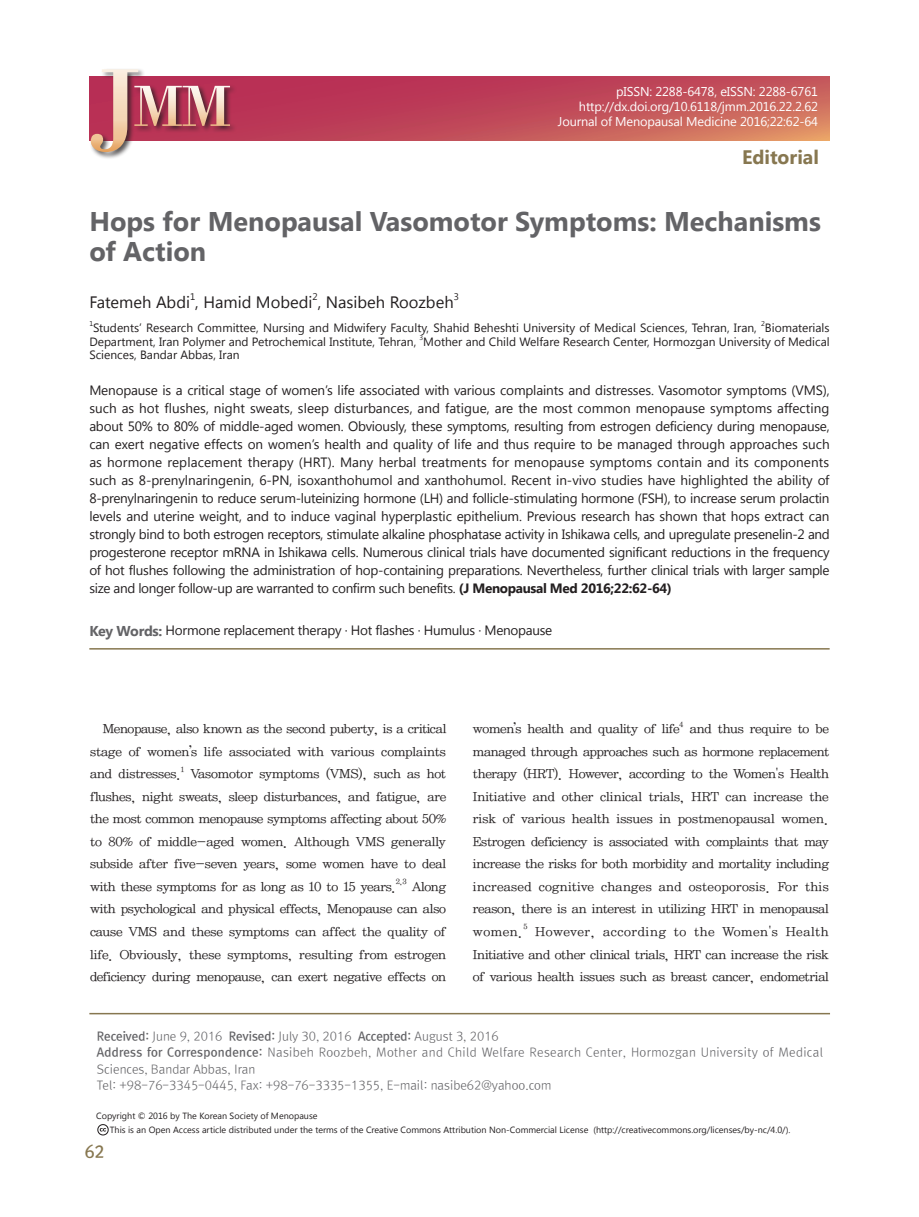
<style>
.page{position:relative;width:919px;height:1217px;background:#fff}
.page>*{position:absolute;margin:0;border:0;box-sizing:border-box;transform-origin:0 0}
.t1{font:60px "Bodoni BT";color:#fff}
.t2{font:700 27px/30px "Segoe UI";color:#636366}
.t3{font:700 19.5px "Segoe UI";color:#877750}
.t4{font:16.5px "Segoe UI";color:#231f20}
.t5{font:16.5px "Rix M Go B";color:#877750}
.t6{font:14.25px/22.5px "YDIY Mj O130 KS Cpc EUC H";letter-spacing:-.1em;color:#231f20;text-align:justify;scale:1.05 1}
.t7{font:13.5px/18px "Segoe UI";letter-spacing:-.025em;color:#231f20;text-align:justify}
.t8{font:12.75px/15px "Segoe UI";letter-spacing:-.01em;color:#fff;text-align:right}
.t9{font:12px "Segoe UI";color:#231f20}
.t10{font:12px/16.5px "Rix M Go L";color:#636366}
.t11{font:9.6px "Segoe UI";color:#231f20}
.t12{font:9px/14.4px "Segoe UI";color:#231f20}
.t13{font:8.25px "YDIY Mj O130 KS Cpc EUC H";color:#231f20;scale:1.05 1}
.t14{font:7.05px "Segoe UI";color:#231f20}
.s1{font-size:109.5px}
.s2{font-weight:700}
.s3{font-weight:700;font-size:14.25px;color:#636366}
.s4{font-family:"Rix M Go B"}
</style>
<div class="page">
<hr style="left:89px;top:1012px;width:741px;height:2px;background:#877750">
<svg style="left:237px;top:77px;width:592px;height:63px;background:#c14c59"></svg>
<div style="left:89px;top:68px;width:148px;height:91px;background:#231f20;opacity:.75"></div>
<svg style="left:97px;top:1124px;width:12px;height:12px"></svg>
<hr style="left:89px;top:648px;width:740px;height:1px;background:#877750">
<h1 class="t1" style="left:89px;top:68px;width:144px"><span class="s1">J</span> MM</h1>
<p class="t8" style="left:579px;top:84px;width:240px">pISSN: 2288-6478, eISSN: 2288-6761 http://dx.doi.org/10.6118/jmm.2016.22.2.62</p>
<p class="t8" style="left:558px;top:114px;width:261px">Journal of Menopausal Medicine 2016;22:62-64</p>
<h3 class="t3" style="left:742px;top:143px;width:78px">Editorial</h3>
<h2 class="t2" style="left:89px;top:205px;width:733px">Hops for Menopausal Vasomotor Symptoms: Mechanisms of Action</h2>
<p class="t4" style="left:89px;top:290px;width:366px">Fatemeh Abdi , Hamid Mobedi , Nasibeh Roozbeh</p>
<p class="t11" style="left:190px;top:290px;width:7px">1</p>
<p class="t11" style="left:312px;top:290px;width:7px">2</p>
<p class="t11" style="left:453px;top:290px;width:7px">3</p>
<p class="t14" style="left:89px;top:319px;width:5px">1</p>
<p class="t9" style="left:93px;top:319px;width:665px">Students’ Research Committee, Nursing and Midwifery Faculty, Shahid Beheshti University of Medical Sciences, Tehran, Iran,</p>
<p class="t14" style="left:761px;top:319px;width:5px">2</p>
<p class="t9" style="left:764px;top:319px;width:66px">Biomaterials</p>
<p class="t9" style="left:89px;top:333px;width:328px">Department, Iran Polymer and Petrochemical Institute, Tehran,</p>
<p class="t14" style="left:419px;top:332px;width:5px">3</p>
<p class="t9" style="left:423px;top:333px;width:408px">Mother and Child Welfare Research Center, Hormozgan University of Medical</p>
<p class="t9" style="left:89px;top:346px;width:152px">Sciences, Bandar Abbas, Iran</p>
<p class="t7" style="left:89px;top:380px;width:742px">Menopause is a critical stage of women’s life associated with various complaints and distresses. Vasomotor symptoms (VMS), such as hot flushes, night sweats, sleep disturbances, and fatigue, are the most common menopause symptoms affecting about 50% to 80% of middle-aged women. Obviously, these symptoms, resulting from estrogen deficiency during menopause, can exert negative effects on women’s health and quality of life and thus require to be managed through approaches such as hormone replacement therapy (HRT). Many herbal treatments for menopause symptoms contain and its components such as 8-prenylnaringenin, 6-PN, isoxanthohumol and xanthohumol. Recent in-vivo studies have highlighted the ability of 8-prenylnaringenin to reduce serum-luteinizing hormone (LH) and follicle-stimulating hormone (FSH), to increase serum prolactin levels and uterine weight, and to induce vaginal hyperplastic epithelium. Previous research has shown that hops extract can strongly bind to both estrogen receptors, stimulate alkaline phosphatase activity in Ishikawa cells, and upregulate presenelin-2 and progesterone receptor mRNA in Ishikawa cells. Numerous clinical trials have documented significant reductions in the frequency of hot flushes following the administration of hop-containing preparations. Nevertheless, further clinical trials with larger sample size and longer follow-up are warranted to confirm such benefits. <span class="s2">(J Menopausal Med 2016;22:62-64)</span></p>
<p class="t7" style="left:89px;top:621px;width:464px"><span class="s3">Key Words:</span> Hormone replacement therapy · Hot flashes · Humulus · Menopause</p>
<p class="t6" style="left:89px;top:718px;width:342px;text-indent:13px">Menopause, also known as the second puberty, is a critical stage of women’s life associated with various complaints and distresses.</p>
<p class="t13" style="left:180px;top:765px;width:5px">1</p>
<p class="t6" style="left:89px;top:763px;width:342px;text-indent:101px">Vasomotor symptoms (VMS), such as hot flushes, night sweats, sleep disturbances, and fatigue, are the most common menopause symptoms affecting about 50% to 80% of middle-aged women. Although VMS generally subside after five-seven years, some women have to deal with these symptoms for as long as 10 to 15 years.</p>
<p class="t13" style="left:395px;top:877px;width:13px">2,3</p>
<p class="t6" style="left:89px;top:875px;width:342px;text-indent:322px">Along with psychological and physical effects, Menopause can also cause VMS and these symptoms can affect the quality of life. Obviously, these symptoms, resulting from estrogen deficiency during menopause, can exert negative effects on</p>
<p class="t6" style="left:472px;top:718px;width:199px">women’s health and quality of life</p>
<p class="t13" style="left:678px;top:720px;width:6px">4</p>
<p class="t6" style="left:472px;top:718px;width:342px;text-indent:217px">and thus require to be managed through approaches such as hormone replacement therapy (HRT). However, according to the Women's Health Initiative and other clinical trials, HRT can increase the risk of various health issues in postmenopausal women.<br>Estrogen deficiency is associated with complaints that may increase the risks for both morbidity and mortality including increased cognitive changes and osteoporosis. For this reason, there is an interest in utilizing HRT in menopausal women.</p>
<p class="t13" style="left:523px;top:922px;width:6px">5</p>
<p class="t6" style="left:472px;top:920px;width:342px;text-indent:62px">However, according to the Women's Health Initiative and other clinical trials, HRT can increase the risk of various health issues such as breast cancer, endometrial</p>
<p class="t10" style="left:97px;top:1027px;width:727px"><span class="s4">Received:</span> June 9, 2016 <span class="s4">Revised:</span> July 30, 2016 <span class="s4">Accepted:</span> August 3, 2016<br><span class="s4">Address for Correspondence:</span> Nasibeh Roozbeh, Mother and Child Welfare Research Center, Hormozgan University of Medical Sciences, Bandar Abbas, Iran<br>Tel: +98-76-3345-0445, Fax: +98-76-3335-1355, E-mail: nasibe62@yahoo.com</p>
<p class="t12" style="left:110px;top:1107px;width:682px;text-indent:-14px">Copyright © 2016 by The Korean Society of Menopause<br>This is an Open Access article distributed under the terms of the Creative Commons Attribution Non-Commercial License (http://creativecommons.org/licenses/by-nc/4.0/).</p>
<p class="t5" style="left:85px;top:1142px;width:21px">62</p>
</div>
